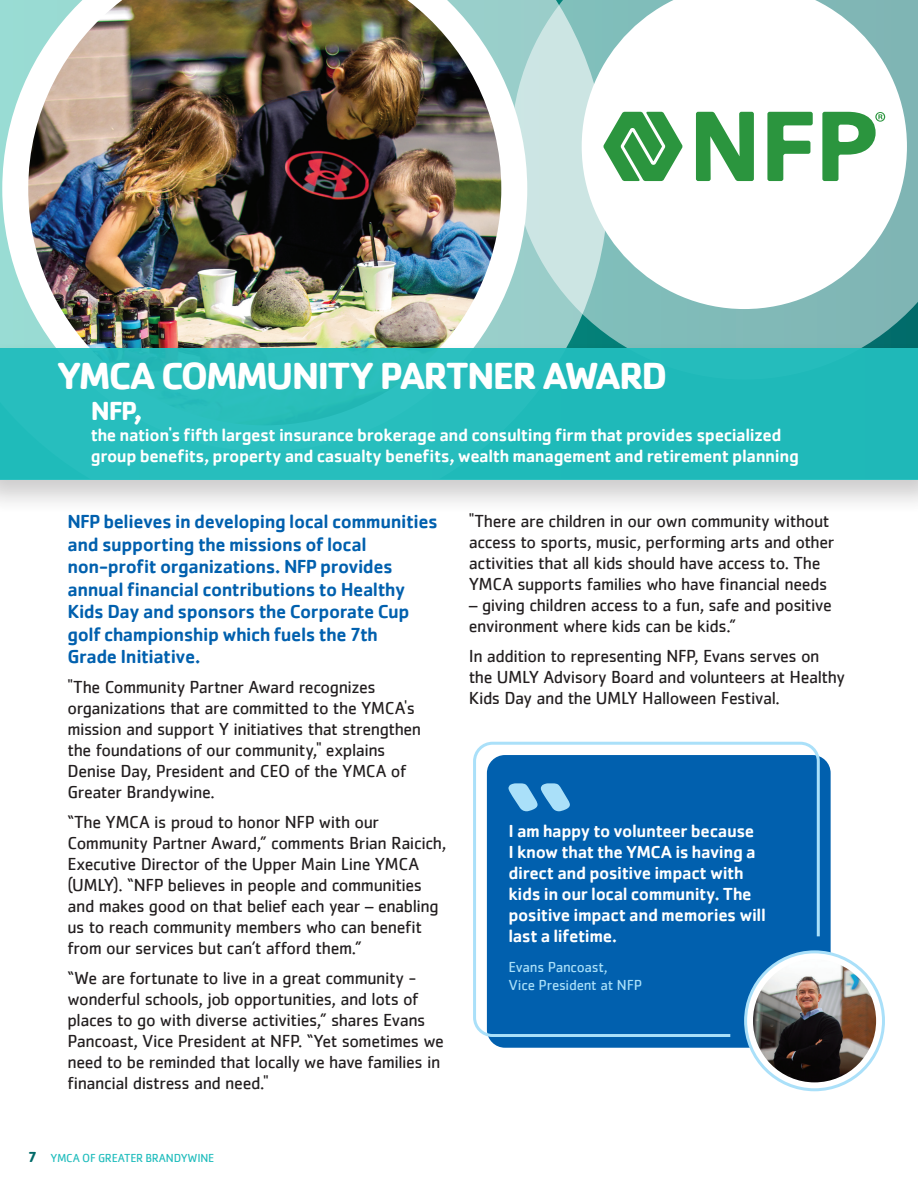
<style>
.page{position:relative;width:918px;height:1188px;background:#fff}
.page>*{position:absolute;margin:0;border:0;box-sizing:border-box;transform-origin:0 0}
.t1{font:700 39px "Cachet";letter-spacing:-.05em;color:#fff}
.t2{font:700 27px "Cachet";color:#fff}
.t3{font:500 19.5px/22.5px "Cachet";letter-spacing:-.025em;color:#0160ae}
.t4{font:18px/21px "Cachet";letter-spacing:-.025em;color:#231f20}
.t5{font:500 18px/21px "Cachet";letter-spacing:-.02em;color:#fff}
.t6{font:15px/18px "Cachet";letter-spacing:-.02em;color:#aae0f9}
.t7{font:12px "Cachet";letter-spacing:-.02em;color:#21bdbd}
.s1{font-weight:700;font-size:15px;color:#016a69}
</style>
<div class="page">
<svg style="left:2px;top:0;width:509px;height:339px"></svg>
<img style="left:28px;top:0;width:473px;height:339px">
<svg style="left:511px;top:0;width:407px;height:339px;background:#a4cecc"></svg>
<svg style="left:582px;top:0;width:325px;height:309px"></svg>
<div style="left:0;top:339px;width:918px;height:177px;background:#231f20;opacity:.25"></div>
<div style="left:0;top:348px;width:918px;height:132px;background:#21bdbd"></div>
<svg style="left:603px;top:112px;width:80px;height:69px"></svg>
<svg style="left:767px;top:112px;width:46px;height:69px"></svg>
<svg style="left:696px;top:112px;width:58px;height:69px"></svg>
<svg style="left:822px;top:112px;width:63px;height:69px"></svg>
<div style="left:487px;top:755px;width:344px;height:293px;background:#0160ae;border-radius:18px"></div>
<svg style="left:473px;top:741px;width:348px;height:298px"></svg>
<svg style="left:746px;top:952px;width:138px;height:138px"></svg>
<div style="left:744px;top:950px;width:141px;height:141px;border:3px solid #aae0f9;border-radius:50%"></div>
<img style="left:753px;top:959px;width:123px;height:123px;border-radius:62px">
<h1 class="t1" style="left:57px;top:350px;width:612px">YMCA COMMUNITY PARTNER AWARD</h1>
<h2 class="t2" style="left:91px;top:393px;width:53px">NFP,</h2>
<p class="t5" style="left:91px;top:424px;width:710px">the nation's fifth largest insurance brokerage and consulting firm that provides specialized group benefits, property and casualty benefits, wealth management and retirement planning</p>
<p class="t3" style="left:68px;top:510px;width:372px">NFP believes in developing local communities and supporting the missions of local non-profit organizations. NFP provides annual financial contributions to Healthy Kids Day and sponsors the Corporate Cup golf championship which fuels the 7th<br>Grade Initiative.</p>
<p class="t4" style="left:68px;top:676px;width:355px">"The Community Partner Award recognizes organizations that are committed to the YMCA's mission and support Y initiatives that strengthen the foundations of our community," explains Denise Day, President and CEO of the YMCA of Greater Brandywine.</p>
<p class="t4" style="left:68px;top:811px;width:380px">“The YMCA is proud to honor NFP with our Community Partner Award,” comments Brian Raicich, Executive Director of the Upper Main Line YMCA (UMLY). “NFP believes in people and communities and makes good on that belief each year – enabling us to reach community members who can benefit from our services but can’t afford them.”</p>
<p class="t4" style="left:68px;top:967px;width:378px">“We are fortunate to live in a great community - wonderful schools, job opportunities, and lots of places to go with diverse activities,” shares Evans Pancoast, Vice President at NFP. “Yet sometimes we need to be reminded that locally we have families in financial distress and need."</p>
<p class="t4" style="left:469px;top:510px;width:367px">"There are children in our own community without access to sports, music, performing arts and other activities that all kids should have access to. The YMCA supports families who have financial needs</p>
<p class="t4" style="left:469px;top:594px;width:365px">– giving children access to a fun, safe and positive environment where kids can be kids.”</p>
<p class="t4" style="left:469px;top:645px;width:378px">In addition to representing NFP, Evans serves on the UMLY Advisory Board and volunteers at Healthy<br>Kids Day and the UMLY Halloween Festival.</p>
<p class="t5" style="left:509px;top:820px;width:259px">I am happy to volunteer because<br>I know that the YMCA is having a direct and positive impact with kids in our local community. The positive impact and memories will last a lifetime.</p>
<p class="t6" style="left:509px;top:958px;width:135px">Evans Pancoast,<br>Vice President at NFP</p>
<p class="t7" style="left:28px;top:1151px;width:188px"><span class="s1">7</span> YMCA OF GREATER BRANDYWINE</p>
</div>
